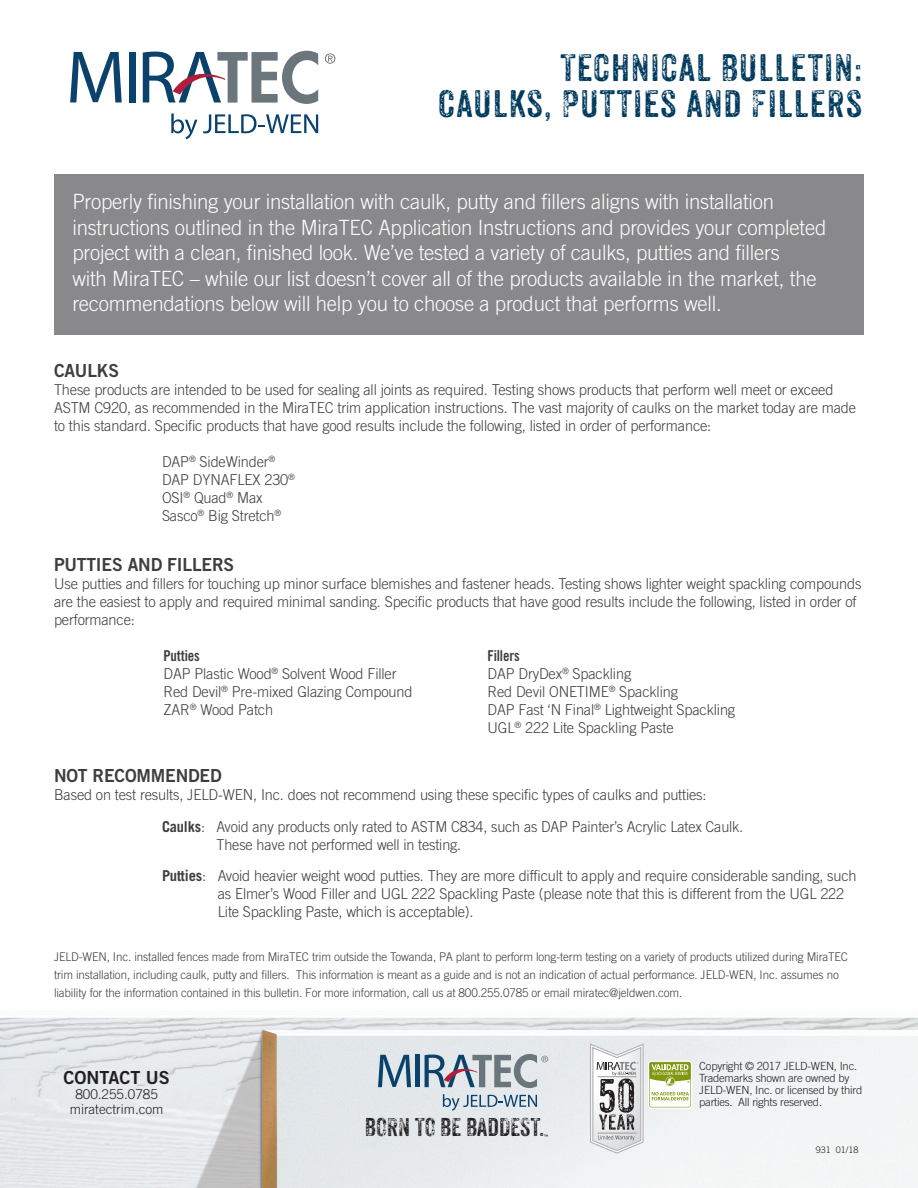
<style>
.page{position:relative;width:918px;height:1188px;background:#fff}
.page>*{position:absolute;margin:0;border:0;box-sizing:border-box;transform-origin:0 0}
.t1{font:37.05px "Anodyne";letter-spacing:.02em;color:#003a5d;scale:1.05 1}
.t2{font:24.9px "Anodyne";letter-spacing:-.01em;color:#231f20}
.t3{font:300 21px/25.5px "Trade Gothic";letter-spacing:-.01em;color:#fff}
.t4{font:18px "Trade Gothic Bold Two";letter-spacing:-.01em;color:#3e3e3f}
.t5{font:18px "Trade Gothic Bold Two";color:#231f20}
.t6{font:300 15px/18px "Trade Gothic";letter-spacing:-.01em;color:#3e3e3f}
.t7{font:300 15px/18px "Trade Gothic";letter-spacing:-.01em;color:#3e3e3f;scale:.96 1}
.t8{font:15px "Trade Gothic Bold Cond Twenty";letter-spacing:-.01em;color:#3e3e3f}
.t9{font:300 13.5px "Trade Gothic";color:#231f20}
.t10{font:300 12px/18px "Trade Gothic";letter-spacing:-.01em;color:#3e3e3f}
.t11{font:300 11.25px/12px "Trade Gothic";letter-spacing:-.02em;color:#231f20}
.t12{font:300 9px "Trade Gothic";color:#231f20}
.t13{font:6.15px "Anodyne";color:#231f20}
.s1{font-weight:700}
</style>
<div class="page">
<div style="left:54px;top:174px;width:810px;height:161px;background:#89898b"></div>
<svg style="left:171px;top:113px;width:26px;height:26px"></svg>
<svg style="left:203px;top:114px;width:115px;height:19px"></svg>
<svg style="left:325px;top:53px;width:10px;height:11px"></svg>
<svg style="left:70px;top:52px;width:52px;height:50px"></svg>
<div style="left:129px;top:52px;width:7px;height:50px;background:#0a426b"></div>
<svg style="left:143px;top:51px;width:175px;height:53px"></svg>
<img style="left:0;top:1017px;width:918px;height:171px">
<svg style="left:443px;top:1094px;width:94px;height:17px;background:#b1c2cd"></svg>
<svg style="left:378px;top:1055px;width:33px;height:32px"></svg>
<hr style="left:416px;top:1055px;width:4px;height:32px;background:#0a426b">
<svg style="left:425px;top:1054px;width:123px;height:34px;background:#a8b1ba"></svg>
<svg style="left:590px;top:1043px;width:102px;height:111px"></svg>
<p class="t1" style="left:560px;top:45px;width:289px">TECHNICAL BULLETIN:</p>
<p class="t1" style="left:438px;top:81px;width:405px">CAULKS, PUTTIES AND FILLERS</p>
<p class="t3" style="left:72px;top:189px;width:755px">Properly finishing your installation with caulk, putty and fillers aligns with installation instructions outlined in the MiraTEC Application Instructions and provides your completed project with a clean, finished look. We’ve tested a variety of caulks, putties and fillers<br>with MiraTEC – while our list doesn’t cover all of the products available in the market, the recommendations below will help you to choose a product that performs well.</p>
<p class="t4" style="left:54px;top:360px;width:67px">CAULKS</p>
<p class="t6" style="left:54px;top:381px;width:804px">These products are intended to be used for sealing all joints as required. Testing shows products that perform well meet or exceed<br>ASTM C920, as recommended in the MiraTEC trim application instructions. The vast majority of caulks on the market today are made to this standard. Specific products that have good results include the following, listed in order of performance:</p>
<p class="t6" style="left:162px;top:453px;width:115px">DAP<sup>®</sup> SideWinder<sup>®</sup></p>
<p class="t6" style="left:162px;top:471px;width:135px">DAP DYNAFLEX 230<sup>®</sup></p>
<p class="t6" style="left:162px;top:489px;width:102px">OSI<sup>®</sup> Quad<sup>®</sup> Max</p>
<p class="t6" style="left:162px;top:507px;width:121px">Sasco<sup>®</sup> Big Stretch<sup>®</sup></p>
<p class="t4" style="left:54px;top:553px;width:182px">PUTTIES AND FILLERS</p>
<p class="t6" style="left:54px;top:574px;width:809px">Use putties and fillers for touching up minor surface blemishes and fastener heads. Testing shows lighter weight spackling compounds are the easiest to apply and required minimal sanding. Specific products that have good results include the following, listed in order of performance:</p>
<p class="t8" style="left:164px;top:647px;width:38px">Putties</p>
<p class="t8" style="left:487px;top:647px;width:34px">Fillers</p>
<p class="t6" style="left:164px;top:664px;width:235px">DAP Plastic Wood<sup>®</sup> Solvent Wood Filler</p>
<p class="t6" style="left:487px;top:664px;width:145px">DAP DryDex<sup>®</sup> Spackling</p>
<p class="t6" style="left:164px;top:682px;width:250px">Red Devil<sup>®</sup> Pre-mixed Glazing Compound</p>
<p class="t6" style="left:488px;top:682px;width:192px">Red Devil ONETIME<sup>®</sup> Spackling</p>
<p class="t6" style="left:164px;top:700px;width:111px">ZAR<sup>®</sup> Wood Patch</p>
<p class="t6" style="left:487px;top:700px;width:249px">DAP Fast ‘N Final<sup>®</sup> Lightweight Spackling</p>
<p class="t6" style="left:487px;top:718px;width:188px">UGL<sup>®</sup> 222 Lite Spackling Paste</p>
<p class="t4" style="left:54px;top:765px;width:169px">NOT RECOMMENDED</p>
<p class="t6" style="left:54px;top:786px;width:654px">Based on test results, JELD-WEN, Inc. does not recommend using these specific types of caulks and putties:</p>
<p class="t7" style="left:217px;top:817px;width:550px;text-indent:-55px"><span class="s1">Caulks</span>: Avoid any products only rated to ASTM C834, such as DAP Painter’s Acrylic Latex Caulk.<br>These have not performed well in testing.</p>
<p class="t6" style="left:218px;top:867px;width:640px;text-indent:-56px"><span class="s1">Putties</span>: Avoid heavier weight wood putties. They are more difficult to apply and require considerable sanding, such as Elmer’s Wood Filler and UGL 222 Spackling Paste (please note that this is different from the UGL 222<br>Lite Spackling Paste, which is acceptable).</p>
<p class="t10" style="left:54px;top:948px;width:796px">JELD-WEN, Inc. installed fences made from MiraTEC trim outside the Towanda, PA plant to perform long-term testing on a variety of products utilized during MiraTEC trim installation, including caulk, putty and fillers. This information is meant as a guide and is not an indication of actual performance. JELD-WEN, Inc. assumes no liability for the information contained in this bulletin. For more information, call us at 800.255.0785 or email miratec@jeldwen.com.</p>
<p class="t5" style="left:63px;top:1066px;width:108px">CONTACT US</p>
<p class="t9" style="left:75px;top:1086px;width:84px">800.255.0785</p>
<p class="t9" style="left:70px;top:1101px;width:95px">miratectrim.com</p>
<p class="t2" style="left:365px;top:1113px;width:181px">BORN TO BE BADDEST.</p>
<p class="t13" style="left:544px;top:1133px;width:6px">™</p>
<p class="t11" style="left:699px;top:1060px;width:165px">Copyright © 2017 JELD-WEN, Inc.<br>Trademarks shown are owned by<br>JELD-WEN, Inc. or licensed by third parties. All rights reserved.</p>
<p class="t12" style="left:816px;top:1144px;width:44px">931 01/18</p>
</div>
